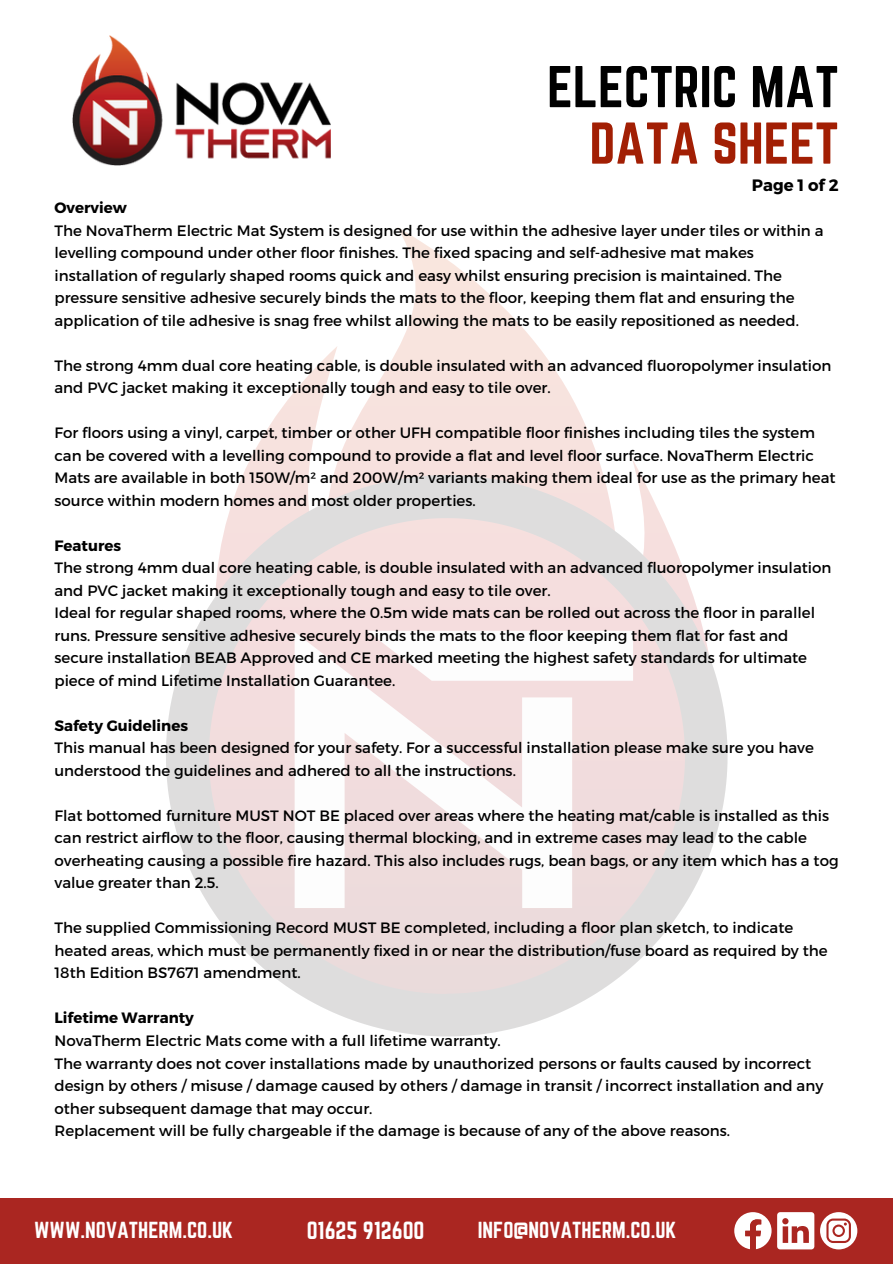
<style>
.page{position:relative;width:893px;height:1264px;background:#fff}
.page>*{position:absolute;margin:0;border:0;box-sizing:border-box;transform-origin:0 0}
.t1{font:51.45px "Norwester";color:#000}
.t2{font:51.45px "Norwester";color:#a21f04}
.t3{font:21.75px "Norwester";color:#fff}
.t4{font:20.25px "Norwester";color:#fff}
.t5{font:700 16.5px "Montserrat";color:#000}
.t6{font:15px/22.5px "Montserrat";color:#000}
.t7{font:700 15px "Montserrat";color:#000}
</style>
<div class="page">
<img style="left:73px;top:36px;width:257px;height:129px">
<svg style="left:243px;top:227px;width:398px;height:248px"></svg>
<svg style="left:166px;top:475px;width:561px;height:561px"></svg>
<svg style="left:294px;top:631px;width:339px;height:277px;fill:#f5ddde"></svg>
<div style="left:0;top:1198px;width:892px;height:65px;background:#aa2621"></div>
<svg style="left:734px;top:1212px;width:37px;height:37px"></svg>
<svg style="left:777px;top:1212px;width:37px;height:37px"></svg>
<svg style="left:820px;top:1212px;width:37px;height:37px"></svg>
<p class="t1" style="left:547px;top:56px;width:293px">ELECTRIC MAT</p>
<p class="t2" style="left:589px;top:112px;width:250px">DATA SHEET</p>
<p class="t5" style="left:751px;top:174px;width:88px">Page 1 of 2</p>
<p class="t7" style="left:54px;top:198px;width:74px">Overview</p>
<p class="t6" style="left:54px;top:218px;width:770px">The NovaTherm Electric Mat System is designed for use within the adhesive layer under tiles or within a levelling compound under other floor finishes. The fixed spacing and self-adhesive mat makes installation of regularly shaped rooms quick and easy whilst ensuring precision is maintained. The pressure sensitive adhesive securely binds the mats to the floor, keeping them flat and ensuring the application of tile adhesive is snag free whilst allowing the mats to be easily repositioned as needed.</p>
<p class="t6" style="left:54px;top:353px;width:778px">The strong 4mm dual core heating cable, is double insulated with an advanced fluoropolymer insulation and PVC jacket making it exceptionally tough and easy to tile over.</p>
<p class="t6" style="left:54px;top:421px;width:782px">For floors using a vinyl, carpet, timber or other UFH compatible floor finishes including tiles the system can be covered with a levelling compound to provide a flat and level floor surface. NovaTherm Electric Mats are available in both 150W/m² and 200W/m² variants making them ideal for use as the primary heat source within modern homes and most older properties.</p>
<p class="t7" style="left:54px;top:535px;width:68px">Features</p>
<p class="t6" style="left:54px;top:556px;width:778px">The strong 4mm dual core heating cable, is double insulated with an advanced fluoropolymer insulation and PVC jacket making it exceptionally tough and easy to tile over.</p>
<p class="t6" style="left:54px;top:601px;width:762px">Ideal for regular shaped rooms, where the 0.5m wide mats can be rolled out across the floor in parallel runs. Pressure sensitive adhesive securely binds the mats to the floor keeping them flat for fast and secure installation BEAB Approved and CE marked meeting the highest safety standards for ultimate piece of mind Lifetime Installation Guarantee.</p>
<p class="t7" style="left:54px;top:715px;width:135px">Safety Guidelines</p>
<p class="t6" style="left:54px;top:736px;width:761px">This manual has been designed for your safety. For a successful installation please make sure you have understood the guidelines and adhered to all the instructions.</p>
<p class="t6" style="left:54px;top:803px;width:785px">Flat bottomed furniture MUST NOT BE placed over areas where the heating mat/cable is installed as this can restrict airflow to the floor, causing thermal blocking, and in extreme cases may lead to the cable overheating causing a possible fire hazard. This also includes rugs, bean bags, or any item which has a tog value greater than 2.5.</p>
<p class="t6" style="left:54px;top:916px;width:774px">The supplied Commissioning Record MUST BE completed, including a floor plan sketch, to indicate heated areas, which must be permanently fixed in or near the distribution/fuse board as required by the<br>18th Edition BS7671 amendment.</p>
<p class="t7" style="left:54px;top:1008px;width:141px">Lifetime Warranty</p>
<p class="t6" style="left:54px;top:1028px;width:448px">NovaTherm Electric Mats come with a full lifetime warranty.</p>
<p class="t6" style="left:54px;top:1051px;width:770px">The warranty does not cover installations made by unauthorized persons or faults caused by incorrect design by others / misuse / damage caused by others / damage in transit / incorrect installation and any other subsequent damage that may occur.</p>
<p class="t6" style="left:54px;top:1118px;width:677px">Replacement will be fully chargeable if the damage is because of any of the above reasons.</p>
<p class="t4" style="left:34px;top:1217px;width:200px">WWW.NOVATHERM.CO.UK</p>
<p class="t3" style="left:307px;top:1216px;width:119px">01625 912600</p>
<p class="t4" style="left:477px;top:1217px;width:200px">INFO@NOVATHERM.CO.UK</p>
</div>
